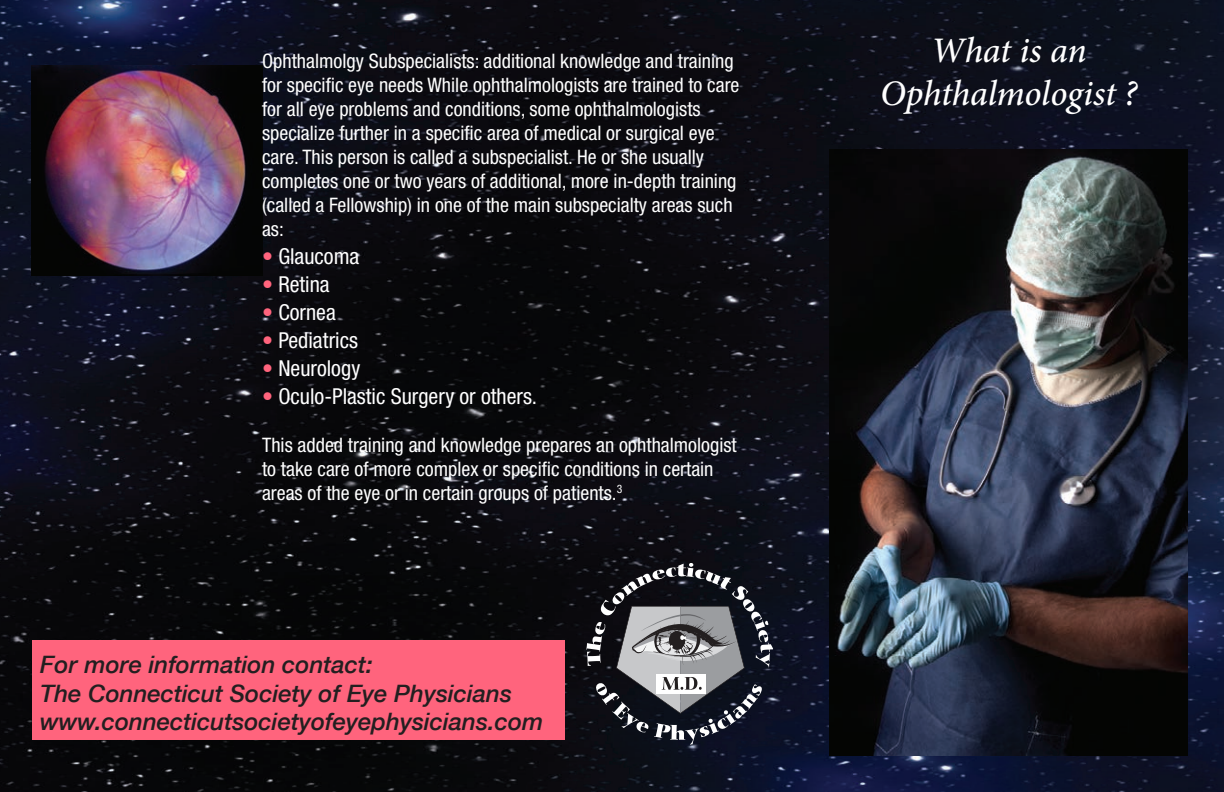
<style>
.page{position:relative;width:1224px;height:792px;background:#fff}
.page>*{position:absolute;margin:0;border:0;box-sizing:border-box;transform-origin:0 0}
.t1{font:italic 500 36px/43.2px "Minion Pro";letter-spacing:-.01em;color:#fff;text-align:center}
.t2{font:italic 500 24px/28.8px "Helvetica Neue";color:#231f20}
.t3{font:condensed 22px "Helvetica Neue";color:#fff}
.t4{font:condensed 20px/24px "Helvetica Neue";color:#fff}
.s1{color:#ff647d}
</style>
<div class="page">
<img style="left:0;top:0;width:1224px;height:792px">
<img style="left:829px;top:150px;width:359px;height:606px">
<img style="left:32px;top:66px;width:230px;height:210px">
<div style="left:32px;top:641px;width:532px;height:99px;background:#ff647d"></div>
<svg style="left:586px;top:563px;width:187px;height:182px;background:#4b4d54"></svg>
<p class="t4" style="left:262px;top:48px;width:479px">Ophthalmolgy Subspecialists: additional knowledge and training for specific eye needs While ophthalmologists are trained to care for all eye problems and conditions, some ophthalmologists specialize further in a specific area of medical or surgical eye care. This person is called a subspecialist. He or she usually completes one or two years of additional, more in-depth training (called a Fellowship) in one of the main subspecialty areas such as:</p>
<p class="t3" style="left:262px;top:243px;width:99px"><span class="s1">•</span> Glaucoma</p>
<p class="t3" style="left:262px;top:271px;width:69px"><span class="s1">•</span> Retina</p>
<p class="t3" style="left:262px;top:299px;width:75px"><span class="s1">•</span> Cornea</p>
<p class="t3" style="left:262px;top:327px;width:97px"><span class="s1">•</span> Pediatrics</p>
<p class="t3" style="left:262px;top:355px;width:100px"><span class="s1">•</span> Neurology</p>
<p class="t3" style="left:262px;top:383px;width:277px"><span class="s1">•</span> Oculo-Plastic Surgery or others.</p>
<p class="t4" style="left:262px;top:432px;width:476px">This added training and knowledge prepares an ophthalmologist to take care of more complex or specific conditions in certain areas of the eye or in certain groups of patients.<sup>3</sup></p>
<p class="t2" style="left:40px;top:648px;width:505px">For more information contact:<br>The Connecticut Society of Eye Physicians www.connecticutsocietyofeyephysicians.com</p>
<p class="t1" style="left:880px;top:29px;width:259px">What is an<br>Ophthalmologist ?</p>
</div>
